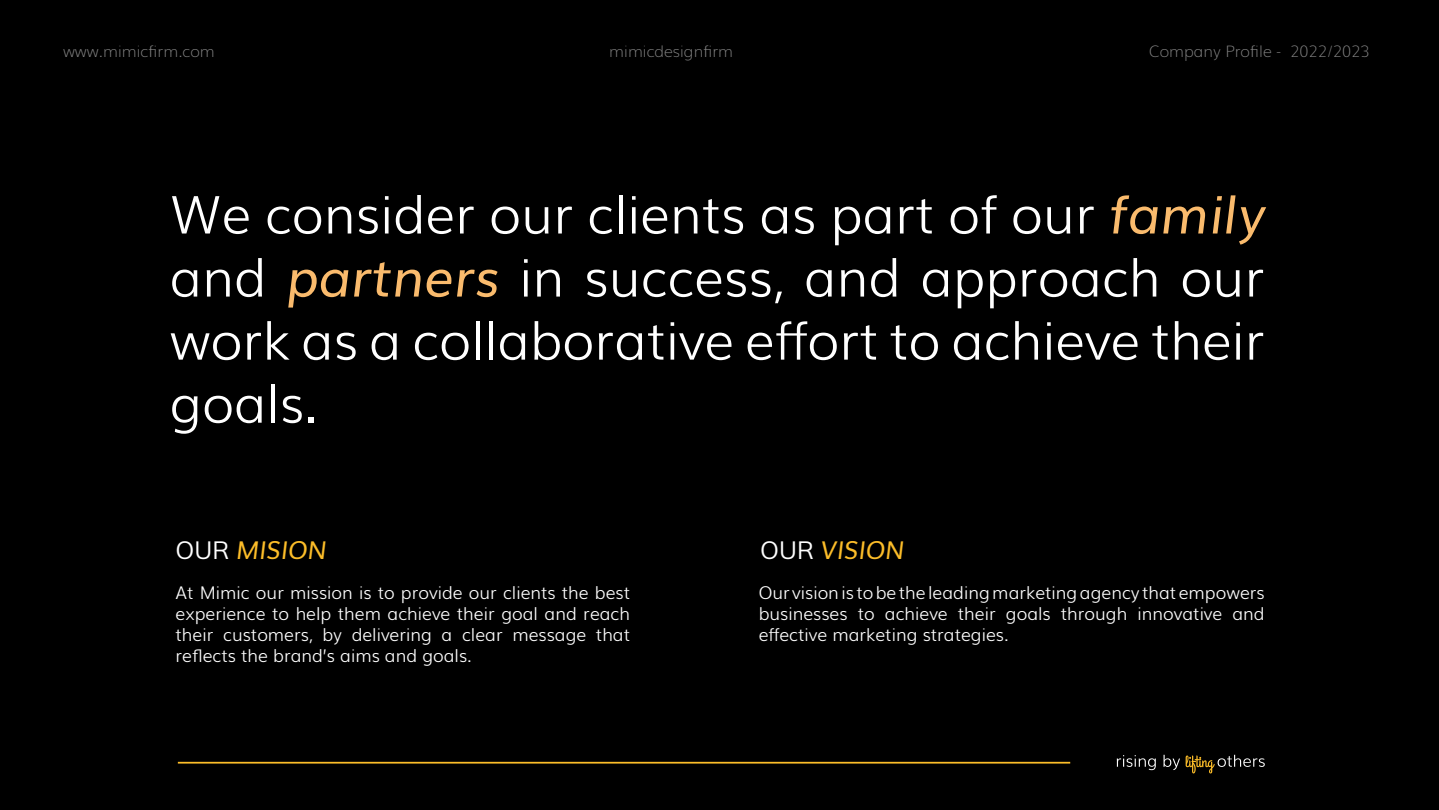
<style>
.page{position:relative;width:1439px;height:810px;background:#fff}
.page>*{position:absolute;margin:0;border:0;box-sizing:border-box;transform-origin:0 0}
.t1{font:300 52.5px/63px "Muli";color:#fff;text-align:justify}
.t2{font:italic 24.5px "Muli";color:#fcbd29}
.t3{font:300 17.5px/21px "Muli";color:#fff;text-align:justify}
.t4{font:200 15.75px "Muli";color:#878787}
.s1{font-weight:400;font-style:italic;color:#fabb6d}
.s2{font-style:normal;color:#fff}
</style>
<div class="page">
<div style="left:0;top:0;width:1439px;height:809px;background:#000"></div>
<svg style="left:1116px;top:755px;width:40px;height:14px"></svg>
<svg style="left:1163px;top:754px;width:101px;height:19px"></svg>
<hr style="left:178px;top:761px;width:892px;height:2px;background:#fcbd29">
<p class="t4" style="left:63px;top:39px;width:153px">www.mimicfirm.com</p>
<p class="t4" style="left:609px;top:39px;width:125px">mimicdesignfirm</p>
<p class="t4" style="left:1149px;top:39px;width:222px">Company Profile - 2022/2023</p>
<h1 class="t1" style="left:170px;top:179px;width:1096px">We consider our clients as part of our <span class="s1">family </span>and <span class="s1">partners</span> in success, and approach our work as a collaborative effort to achieve their goals.</h1>
<h2 class="t2" style="left:176px;top:529px;width:153px"><span class="s2">OUR</span> MISION</h2>
<h2 class="t2" style="left:760px;top:529px;width:146px"><span class="s2">OUR</span> VISION</h2>
<p class="t3" style="left:176px;top:580px;width:456px">At Mimic our mission is to provide our clients the best experience to help them achieve their goal and reach their customers, by delivering a clear message that reflects the brand’s aims and goals.</p>
<p class="t3" style="left:758px;top:580px;width:507px">Our vision is to be the leading marketing agency that empowers businesses to achieve their goals through innovative and effective marketing strategies.</p>
</div>
